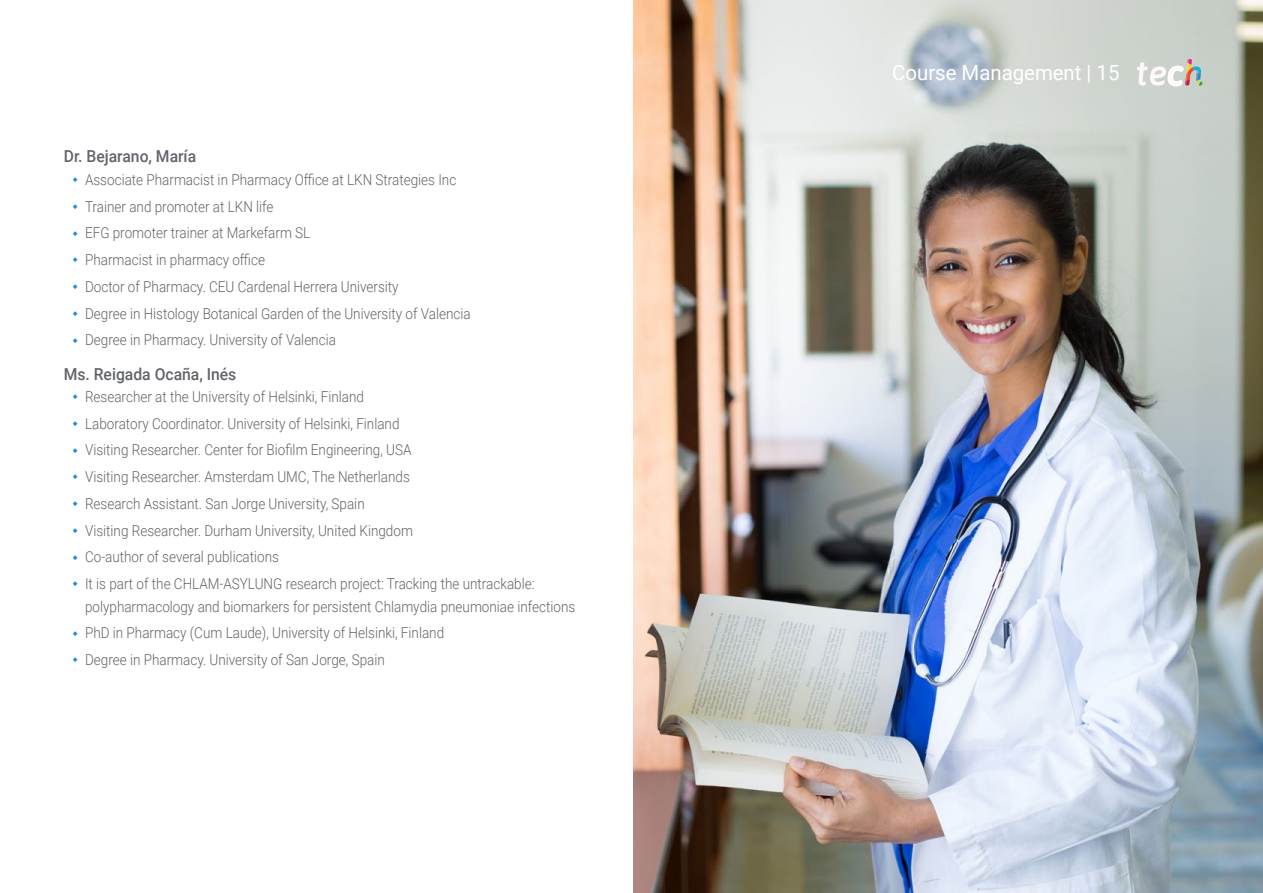
<style>
.page{position:relative;width:1263px;height:893px;background:#fff}
.page>*{position:absolute;margin:0;border:0;box-sizing:border-box;transform-origin:0 0}
.t1{font:21px "Roboto";color:#fff}
.t2{font:500 16.5px "Roboto";color:#61646a;scale:.95 1}
.t3{font:300 15px/26.7px "Roboto";color:#61646a;scale:.9 1}
</style>
<div class="page">
<img style="left:634px;top:0;width:629px;height:893px">
<svg style="left:1137px;top:59px;width:65px;height:28px"></svg>
<p class="t2" style="left:64px;top:145px;width:141px">Dr. Bejarano, María</p>
<p class="t3" style="left:85px;top:166px;width:430px">Associate Pharmacist in Pharmacy Office at LKN Strategies Inc Trainer and promoter at LKN life<br>EFG promoter trainer at Markefarm SL<br>Pharmacist in pharmacy office<br>Doctor of Pharmacy. CEU Cardenal Herrera University<br>Degree in Histology Botanical Garden of the University of Valencia Degree in Pharmacy. University of Valencia</p>
<p class="t2" style="left:64px;top:362px;width:183px">Ms. Reigada Ocaña, Inés</p>
<p class="t3" style="left:85px;top:383px;width:501px">Researcher at the University of Helsinki, Finland<br>Laboratory Coordinator. University of Helsinki, Finland<br>Visiting Researcher. Center for Biofilm Engineering, USA<br>Visiting Researcher. Amsterdam UMC, The Netherlands<br>Research Assistant. San Jorge University, Spain<br>Visiting Researcher. Durham University, United Kingdom<br>Co-author of several publications<br>It is part of the CHLAM-ASYLUNG research project: Tracking the untrackable:</p>
<p class="t3" style="left:85px;top:592px;width:546px">polypharmacology and biomarkers for persistent Chlamydia pneumoniae infections<br>PhD in Pharmacy (Cum Laude), University of Helsinki, Finland<br>Degree in Pharmacy. University of San Jorge, Spain</p>
<h1 class="t1" style="left:892px;top:57px;width:229px">Course Management | 15</h1>
</div>
